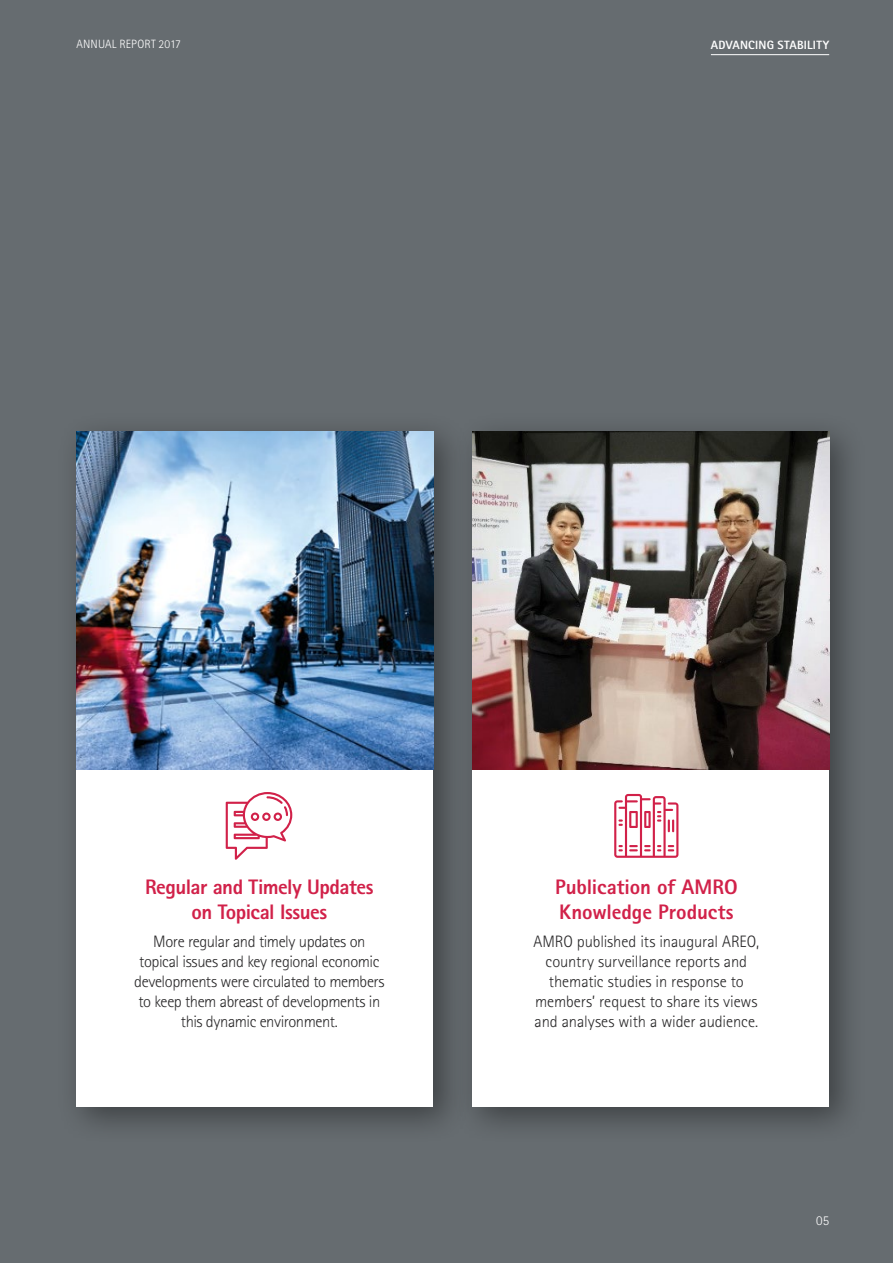
<style>
.page{position:relative;width:893px;height:1263px;background:#666c70}
.page>*{position:absolute;margin:0;border:0;box-sizing:border-box;transform-origin:0 0}
.t1{font:800 21px/25.2px "Rotis Sans Serif";letter-spacing:-.015em;color:#d12149;text-align:center}
.t2{font:300 16.5px/19.8px "Rotis Sans Serif";letter-spacing:-.015em;color:#292829;text-align:center}
.t3{font:300 13.5px "Rotis Sans Serif";color:#fff}
.t4{font:800 12px "Rotis Sans Serif";letter-spacing:.02em;color:#fff}
.t5{font:300 12px "Rotis Sans Serif";letter-spacing:.005em;color:#fff}
</style>
<div class="page">
<div style="left:57px;top:412px;width:413px;height:732px;background:#000;opacity:.4"></div>
<div style="left:77px;top:769px;width:356px;height:337px;background:#fff"></div>
<img style="left:77px;top:432px;width:356px;height:337px">
<div style="left:453px;top:412px;width:413px;height:732px;background:#000;opacity:.4"></div>
<div style="left:473px;top:769px;width:356px;height:337px;background:#fff"></div>
<img style="left:473px;top:432px;width:356px;height:337px">
<svg style="left:614px;top:794px;width:64px;height:64px"></svg>
<svg style="left:226px;top:792px;width:66px;height:68px"></svg>
<hr style="left:711px;top:54px;width:118px;height:1px;background:#fff">
<p class="t5" style="left:77px;top:37px;width:106px">ANNUAL REPORT 2017</p>
<p class="t4" style="left:711px;top:37px;width:120px">ADVANCING STABILITY</p>
<p class="t1" style="left:145px;top:874px;width:230px">Regular and Timely Updates on Topical Issues</p>
<p class="t2" style="left:134px;top:932px;width:252px">More regular and timely updates on topical issues and key regional economic developments were circulated to members to keep them abreast of developments in this dynamic environment.</p>
<p class="t1" style="left:555px;top:874px;width:184px;text-align:left">Publication of AMRO<br>Knowledge Products</p>
<p class="t2" style="left:533px;top:932px;width:227px">AMRO published its inaugural AREO, country surveillance reports and thematic studies in response to members’ request to share its views and analyses with a wider audience.</p>
<p class="t3" style="left:816px;top:1212px;width:14px">05</p>
</div>
